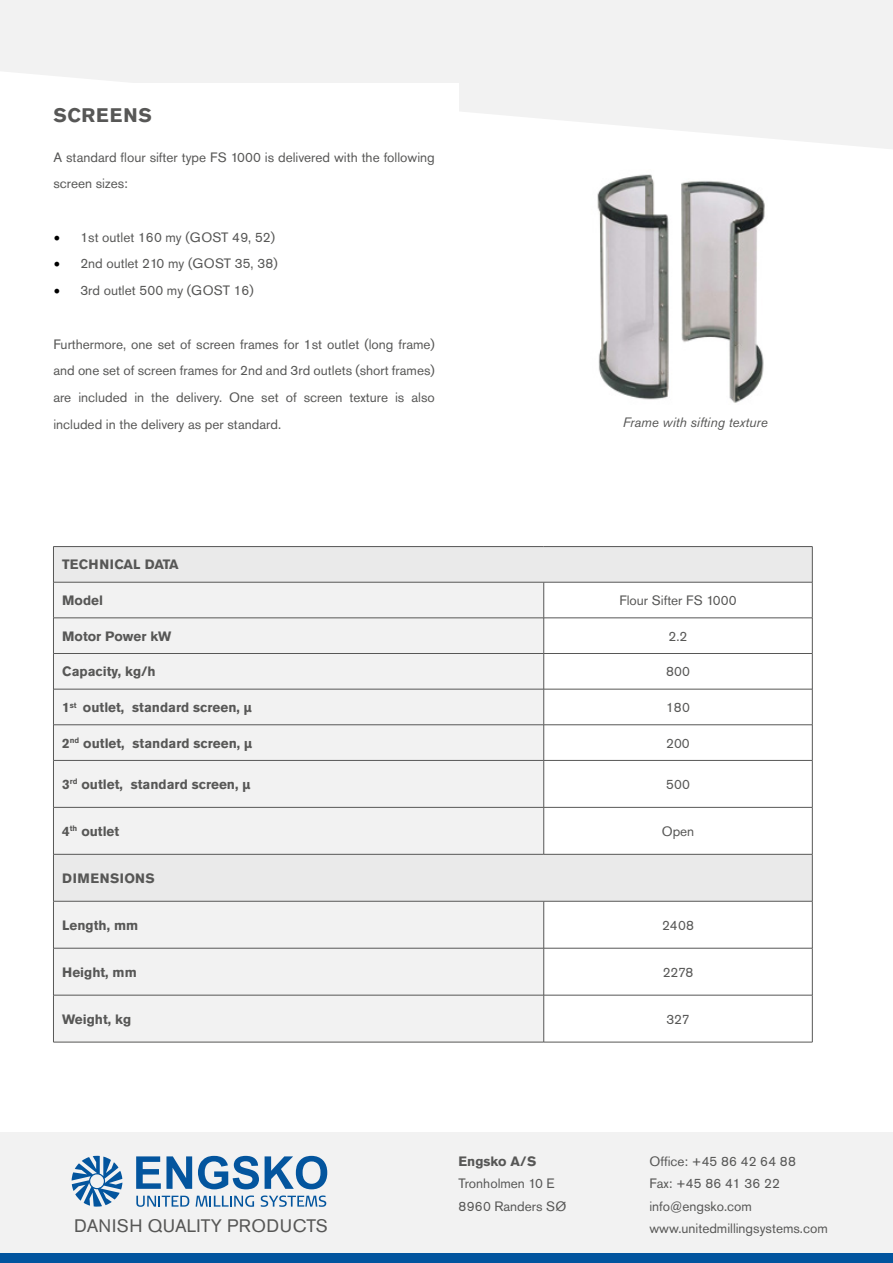
<style>
.page{position:relative;width:893px;height:1263px;background:#fff}
.page>*{position:absolute;margin:0;border:0;box-sizing:border-box;transform-origin:0 0}
.t1{font:700 19.5px "Akzidenz Grotesk Pro";letter-spacing:.05em;color:#575756}
.t2{font:18px "Akzidenz Grotesk Pro";letter-spacing:.02em;color:#575756}
.t3{font:13.5px/26.7px "Akzidenz Grotesk Pro";color:#575756}
.t4{font:700 13.5px "Akzidenz Grotesk Pro";color:#575756}
.t5{font:italic 13.5px "Akzidenz Grotesk Pro";color:#575756}
.t6{font:700 13.5px "Akzidenz Grotesk Pro";letter-spacing:.04em;color:#575756}
.s1{font-family:"Minion Pro";font-size:18px;color:#000}
</style>
<div class="page">
<div style="left:0;top:1132px;width:893px;height:131px;background:#f2f2f2"></div>
<div style="left:0;top:1253px;width:893px;height:10px;background:#01549e"></div>
<svg style="left:72px;top:1156px;width:50px;height:51px"></svg>
<svg style="left:136px;top:1156px;width:56px;height:33px"></svg>
<svg style="left:198px;top:1156px;width:61px;height:33px"></svg>
<svg style="left:265px;top:1156px;width:62px;height:33px"></svg>
<svg style="left:136px;top:1196px;width:53px;height:11px"></svg>
<svg style="left:196px;top:1195px;width:58px;height:12px"></svg>
<svg style="left:261px;top:1195px;width:65px;height:12px"></svg>
<svg style="left:0;top:0;width:893px;height:149px;fill:#f2f2f2"></svg>
<div style="left:30px;top:84px;width:428px;height:139px;background:#fff"></div>
<img style="left:582px;top:143px;width:186px;height:260px">
<div style="left:53px;top:547px;width:759px;height:35px;background:#eaeaea"></div>
<div style="left:54px;top:583px;width:489px;height:459px;background:#f2f2f2"></div>
<div style="left:53px;top:854px;width:759px;height:47px;background:#eaeaea"></div>
<hr style="left:54px;top:689px;width:490px;height:1px;background:#575756">
<hr style="left:544px;top:689px;width:268px;height:1px;background:#575756">
<hr style="left:54px;top:724px;width:490px;height:1px;background:#575756">
<hr style="left:54px;top:760px;width:490px;height:1px;background:#575756">
<hr style="left:54px;top:653px;width:490px;height:1px;background:#575756">
<hr style="left:544px;top:724px;width:268px;height:1px;background:#575756">
<hr style="left:544px;top:760px;width:268px;height:1px;background:#575756">
<hr style="left:54px;top:582px;width:490px;height:1px;background:#575756">
<hr style="left:53px;top:618px;width:491px;height:1px;background:#575756">
<hr style="left:544px;top:582px;width:268px;height:1px;background:#575756">
<hr style="left:544px;top:653px;width:268px;height:1px;background:#575756">
<hr style="left:53px;top:807px;width:491px;height:1px;background:#575756">
<hr style="left:53px;top:948px;width:491px;height:1px;background:#575756">
<hr style="left:53px;top:995px;width:491px;height:1px;background:#575756">
<hr style="left:543px;top:618px;width:1px;height:35px;background:#575756">
<hr style="left:543px;top:654px;width:1px;height:35px;background:#575756">
<hr style="left:543px;top:689px;width:1px;height:36px;background:#575756">
<hr style="left:543px;top:725px;width:1px;height:35px;background:#575756">
<hr style="left:543px;top:760px;width:1px;height:47px;background:#575756">
<hr style="left:543px;top:807px;width:1px;height:47px;background:#575756">
<hr style="left:543px;top:901px;width:1px;height:47px;background:#575756">
<hr style="left:543px;top:948px;width:1px;height:47px;background:#575756">
<hr style="left:543px;top:995px;width:1px;height:47px;background:#575756">
<hr style="left:544px;top:807px;width:268px;height:1px;background:#575756">
<hr style="left:544px;top:948px;width:268px;height:1px;background:#575756">
<hr style="left:544px;top:995px;width:268px;height:1px;background:#575756">
<hr style="left:543px;top:582px;width:1px;height:36px;background:#575756">
<hr style="left:544px;top:618px;width:268px;height:1px;background:#575756">
<hr style="left:53px;top:854px;width:491px;height:1px;background:#575756">
<hr style="left:544px;top:854px;width:268px;height:1px;background:#575756">
<hr style="left:53px;top:901px;width:491px;height:1px;background:#575756">
<hr style="left:544px;top:901px;width:268px;height:1px;background:#575756">
<hr style="left:53px;top:546px;width:491px;height:1px;background:#575756">
<hr style="left:53px;top:547px;width:1px;height:35px;background:#575756">
<hr style="left:544px;top:546px;width:268px;height:1px;background:#575756">
<hr style="left:812px;top:547px;width:1px;height:35px;background:#575756">
<hr style="left:53px;top:582px;width:1px;height:36px;background:#575756">
<hr style="left:812px;top:582px;width:1px;height:36px;background:#575756">
<hr style="left:53px;top:618px;width:1px;height:35px;background:#575756">
<hr style="left:812px;top:618px;width:1px;height:35px;background:#575756">
<hr style="left:53px;top:653px;width:1px;height:36px;background:#575756">
<hr style="left:812px;top:653px;width:1px;height:36px;background:#575756">
<hr style="left:53px;top:689px;width:1px;height:36px;background:#575756">
<hr style="left:812px;top:689px;width:1px;height:36px;background:#575756">
<hr style="left:53px;top:725px;width:1px;height:35px;background:#575756">
<hr style="left:812px;top:725px;width:1px;height:35px;background:#575756">
<hr style="left:53px;top:760px;width:1px;height:47px;background:#575756">
<hr style="left:812px;top:760px;width:1px;height:47px;background:#575756">
<hr style="left:53px;top:807px;width:1px;height:47px;background:#575756">
<hr style="left:812px;top:807px;width:1px;height:47px;background:#575756">
<hr style="left:53px;top:854px;width:1px;height:47px;background:#575756">
<hr style="left:812px;top:854px;width:1px;height:47px;background:#575756">
<hr style="left:53px;top:901px;width:1px;height:47px;background:#575756">
<hr style="left:812px;top:901px;width:1px;height:47px;background:#575756">
<hr style="left:53px;top:948px;width:1px;height:47px;background:#575756">
<hr style="left:812px;top:948px;width:1px;height:47px;background:#575756">
<hr style="left:53px;top:995px;width:1px;height:47px;background:#575756">
<hr style="left:812px;top:995px;width:1px;height:47px;background:#575756">
<hr style="left:53px;top:1042px;width:491px;height:1px;background:#575756">
<hr style="left:544px;top:1042px;width:268px;height:1px;background:#575756">
<h1 class="t1" style="left:53px;top:102px;width:100px">SCREENS</h1>
<p class="t3" style="left:53px;top:143px;width:383px">A standard flour sifter type FS 1000 is delivered with the following screen sizes:</p>
<p class="t3" style="left:53px;top:224px;width:223px"><span class="s1">•</span> 1st outlet 160 my (GOST 49, 52)</p>
<p class="t3" style="left:53px;top:250px;width:226px"><span class="s1">•</span> 2nd outlet 210 my (GOST 35, 38)</p>
<p class="t3" style="left:53px;top:277px;width:202px"><span class="s1">•</span> 3rd outlet 500 my (GOST 16)</p>
<p class="t3" style="left:53px;top:330px;width:383px;text-align:justify">Furthermore, one set of screen frames for 1st outlet (long frame) and one set of screen frames for 2nd and 3rd outlets (short frames) are included in the delivery. One set of screen texture is also included in the delivery as per standard.</p>
<p class="t5" style="left:623px;top:414px;width:146px">Frame with sifting texture</p>
<p class="t4" style="left:62px;top:556px;width:118px">TECHNICAL DATA</p>
<p class="t4" style="left:62px;top:592px;width:42px">Model</p>
<p class="t3" style="left:619px;top:587px;width:119px">Flour Sifter FS 1000</p>
<p class="t4" style="left:62px;top:627px;width:111px">Motor Power kW</p>
<p class="t3" style="left:669px;top:623px;width:20px">2.2</p>
<p class="t4" style="left:62px;top:663px;width:95px">Capacity, kg/h</p>
<p class="t3" style="left:666px;top:658px;width:25px">800</p>
<p class="t4" style="left:62px;top:698px;width:191px">1<sup>st</sup> outlet, standard screen, μ</p>
<p class="t3" style="left:666px;top:694px;width:25px">180</p>
<p class="t4" style="left:62px;top:734px;width:191px">2<sup>nd</sup> outlet, standard screen, μ</p>
<p class="t3" style="left:666px;top:729px;width:25px">200</p>
<p class="t4" style="left:62px;top:775px;width:189px">3<sup>rd</sup> outlet, standard screen, μ</p>
<p class="t3" style="left:666px;top:771px;width:25px">500</p>
<p class="t4" style="left:62px;top:822px;width:59px">4<sup>th</sup> outlet</p>
<p class="t3" style="left:662px;top:818px;width:34px">Open</p>
<p class="t6" style="left:62px;top:869px;width:94px">DIMENSIONS</p>
<p class="t4" style="left:62px;top:916px;width:77px">Length, mm</p>
<p class="t3" style="left:662px;top:912px;width:34px">2408</p>
<p class="t4" style="left:62px;top:963px;width:76px">Height, mm</p>
<p class="t3" style="left:663px;top:959px;width:32px">2278</p>
<p class="t4" style="left:62px;top:1010px;width:70px">Weight, kg</p>
<p class="t3" style="left:666px;top:1005px;width:25px">327</p>
<p class="t4" style="left:458px;top:1152px;width:79px">Engsko A/S</p>
<p class="t3" style="left:458px;top:1172px;width:109px;line-height:22.5px">Tronholmen 10 E<br>8960 Randers SØ</p>
<p class="t3" style="left:649px;top:1150px;width:148px;line-height:22.5px">Office: +45 86 42 64 88<br>Fax: +45 86 41 36 22 info@engsko.com</p>
<h2 class="t2" style="left:74px;top:1214px;width:255px">DANISH QUALITY PRODUCTS</h2>
<p class="t3" style="left:649px;top:1215px;width:180px">www.unitedmillingsystems.com</p>
</div>
